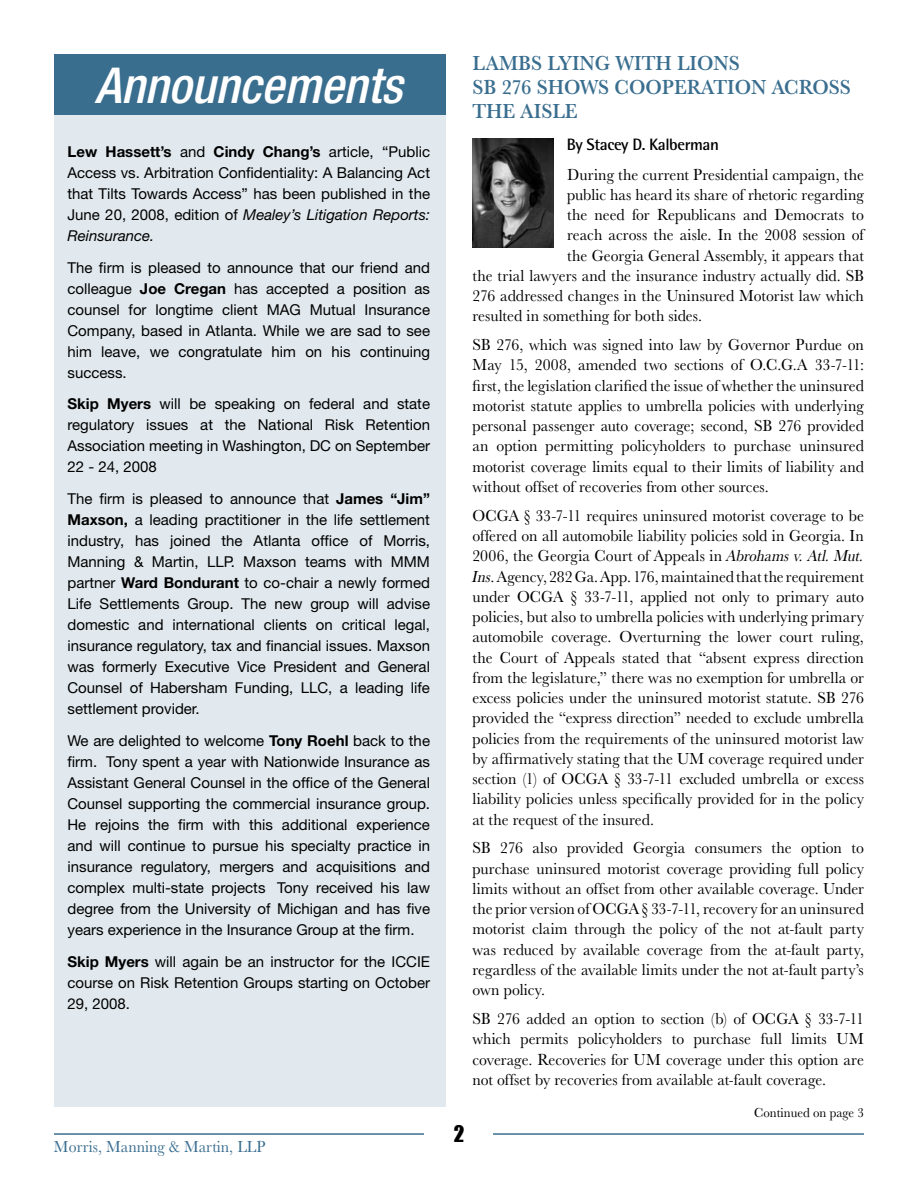
<style>
.page{position:relative;width:918px;height:1188px;background:#fff}
.page>*{position:absolute;margin:0;border:0;box-sizing:border-box;transform-origin:0 0}
.t1{font:italic 500 condensed 49.5px "Helvetica Neue LT";color:#fff}
.t2{font:21px/24px "URW Basker T Medi Narr";color:#3a6e8f}
.t3{font:16.5px/20.2px "URW Basker T Regu Narr";color:#000;text-align:justify}
.t4{font:16.5px "URW Basker T Regu Narr";color:#3a6e8f}
.t5{font:700 16.5px "Rotis Semi Sans";letter-spacing:-.025em;color:#000}
.t6{font:15px/21px "Helvetica Neue LT";color:#000;text-align:justify}
.t7{font:13.5px "URW Basker T Regu Narr";color:#000}
.s1{font-weight:700}
.s2{font-style:italic}
.s3{font-family:"URW Basker T Regu Extr Narr Obli"}
</style>
<div class="page">
<hr style="left:54px;top:1133px;width:810px;height:2px;background:#3a6e8f">
<div style="left:425px;top:1125px;width:68px;height:46px;background:#fff"></div>
<div style="left:54px;top:54px;width:392px;height:1053px;background:#e1e9ee"></div>
<div style="left:54px;top:54px;width:392px;height:61px;background:#3a6e8f"></div>
<img style="left:472px;top:138px;width:82px;height:110px">
<h1 class="t1" style="left:95px;top:56px;width:308px">Announcements</h1>
<p class="t6" style="left:68px;top:141px;width:364px"><span class="s1">Lew Hassett’s</span> and <span class="s1">Cindy Chang’s</span> article, “Public Access vs. Arbitration Confidentiality: A Balancing Act that Tilts Towards Access” has been published in the June 20, 2008, edition of <span class="s2">Mealey’s Litigation Reports:<br>Reinsurance.</span></p>
<p class="t6" style="left:68px;top:256px;width:364px">The firm is pleased to announce that our friend and colleague <span class="s1">Joe Cregan</span> has accepted a position as counsel for longtime client MAG Mutual Insurance Company, based in Atlanta. While we are sad to see him leave, we congratulate him on his continuing success.</p>
<p class="t6" style="left:68px;top:393px;width:364px"><span class="s1">Skip Myers</span> will be speaking on federal and state regulatory issues at the National Risk Retention Association meeting in Washington, DC on September 22 - 24, 2008</p>
<p class="t6" style="left:68px;top:488px;width:364px">The firm is pleased to announce that <span class="s1">James “Jim” Maxson,</span> a leading practitioner in the life settlement industry, has joined the Atlanta office of Morris, Manning &amp; Martin, LLP. Maxson teams with MMM partner <span class="s1">Ward Bondurant</span> to co-chair a newly formed Life Settlements Group. The new group will advise domestic and international clients on critical legal, insurance regulatory, tax and financial issues. Maxson was formerly Executive Vice President and General Counsel of Habersham Funding, LLC, a leading life settlement provider.</p>
<p class="t6" style="left:67px;top:730px;width:364px">We are delighted to welcome <span class="s1">Tony Roehl</span> back to the firm. Tony spent a year with Nationwide Insurance as Assistant General Counsel in the office of the General Counsel supporting the commercial insurance group.<br>He rejoins the firm with this additional experience and will continue to pursue his specialty practice in insurance regulatory, mergers and acquisitions and complex multi-state projects Tony received his law degree from the University of Michigan and has five years experience in the Insurance Group at the firm.</p>
<p class="t6" style="left:68px;top:951px;width:364px"><span class="s1">Skip Myers</span> will again be an instructor for the ICCIE course on Risk Retention Groups starting on October 29, 2008.</p>
<p class="t4" style="left:54px;top:1138px;width:213px">Morris, Manning &amp; Martin, LLP</p>
<p class="t2" style="left:472px;top:51px;width:380px;text-indent:143px">WITH LIONS<br>SB 276 SHOWS COOPERATION ACROSS<br>THE AISLE</p>
<p class="t5" style="left:567px;top:134px;width:154px">By Stacey D. Kalberman</p>
<p class="t3" style="left:567px;top:164px;width:298px">During the current Presidential campaign, the</p>
<p class="t3" style="left:567px;top:185px;width:298px">public has heard its share of rhetoric regarding</p>
<p class="t3" style="left:567px;top:205px;width:298px">the need for Republicans and Democrats to</p>
<p class="t3" style="left:567px;top:225px;width:298px">reach across the aisle. In the 2008 session of</p>
<p class="t3" style="left:567px;top:245px;width:298px">the Georgia General Assembly, it appears that</p>
<p class="t3" style="left:472px;top:266px;width:393px">the trial lawyers and the insurance industry actually did. SB</p>
<p class="t3" style="left:472px;top:286px;width:393px">276 addressed changes in the Uninsured Motorist law which</p>
<p class="t3" style="left:472px;top:306px;width:231px">resulted in something for both sides.</p>
<p class="t3" style="left:472px;top:335px;width:393px">SB 276, which was signed into law by Governor Purdue on May 1 5, 2008, amended two sections of O.C.G.A 33-7-11 : first, the legislation clarified the issue of whether the uninsured motorist statute applies to umbrella policies with underlying personal passenger auto coverage; second, SB 276 provided an option permitting policyholders to purchase uninsured motorist coverage limits equal to their limits of liability and without offset of recoveries from other sources.</p>
<p class="t3" style="left:472px;top:506px;width:393px">OCGA § 33-7-11 requires uninsured motorist coverage to be offered on all automobile liability policies sold in Georgia. In 2006, the Georgia Court of Appeals in <span class="s3">Abrohams v. Atl. Mut.<br>Ins</span>. Agency, 282 Ga. App. 1 76, maintained that the requirement under OCGA § 33-7-11 , applied not only to primary auto policies, but also to umbrella policies with underlying primary automobile coverage. Overturning the lower court ruling, the Court of Appeals stated that “absent express direction from the legislature,” there was no exemption for umbrella or excess policies under the uninsured motorist statute. SB 276 provided the “express direction” needed to exclude umbrella policies from the requirements of the uninsured motorist law by affirmatively stating that the UM coverage required under section (1) of OCGA § 33-7-11 excluded umbrella or excess liability policies unless specifically provided for in the policy at the request of the insured.</p>
<p class="t3" style="left:472px;top:838px;width:393px">SB 276 also provided Georgia consumers the option to purchase uninsured motorist coverage providing full policy limits without an offset from other available coverage. Under the prior version of OCGA § 33-7-11 , recovery for an uninsured motorist claim through the policy of the not at-fault party was reduced by available coverage from the at-fault party, regardless of the available limits under the not at-fault party’s own policy.</p>
<p class="t3" style="left:472px;top:1009px;width:393px;text-align:left">SB 276 added an option to section (b) of OCGA § 33-7-11 which permits policyholders to purchase full limits UM coverage. Recoveries for UM coverage under this option are not offset by recoveries from available at-fault coverage.</p>
<p class="t7" style="left:754px;top:1106px;width:111px">Continued on page 3</p>
<p class="t2" style="left:472px;top:51px;width:113px">LAMBS LYING</p>
</div>
